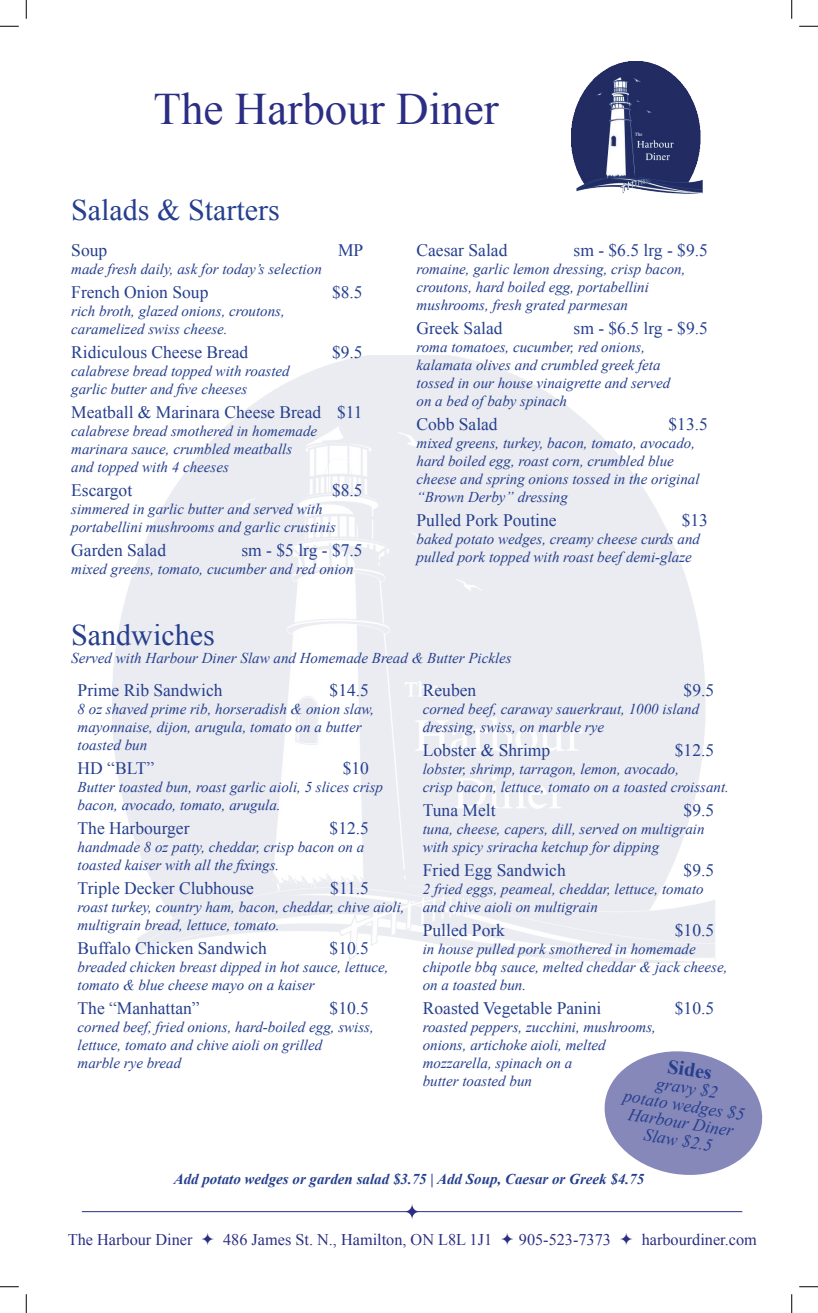
<style>
.page{position:relative;width:818px;height:1313px;background:#fff}
.page>*{position:absolute;margin:0;border:0;box-sizing:border-box;transform-origin:0 0}
.t1{font:45px "Times New Roman";color:#2b2e83}
.t2{font:30px "Times New Roman";color:#253f8e}
.t3{font:700 20px "Times New Roman";color:#253f8e}
.t4{font:17.5px "Times New Roman";color:#253f8e}
.t5{font:italic 17.5px/17.6px "Times New Roman";color:#253f8e;text-align:center}
.t6{font:16.25px "Times New Roman";color:#2b2e83}
.t7{font:italic 15px/18px "Times New Roman";color:#253f8e}
.t8{font:italic 700 15px "Times New Roman";color:#253f8e}
</style>
<div class="page">
<img style="left:571px;top:62px;width:131px;height:132px">
<hr style="left:82px;top:1211px;width:660px;height:1px;background:#2b2e83">
<svg style="left:405px;top:1204px;width:14px;height:15px"></svg>
<svg style="left:604px;top:1051px;width:159px;height:124px"></svg>
<svg style="left:0;top:25px;width:19px;height:2px"></svg>
<svg style="left:799px;top:25px;width:19px;height:2px"></svg>
<svg style="left:0;top:1286px;width:19px;height:1px"></svg>
<svg style="left:799px;top:1286px;width:19px;height:1px"></svg>
<svg style="left:25px;top:0;width:2px;height:19px"></svg>
<svg style="left:25px;top:1294px;width:2px;height:18px"></svg>
<svg style="left:791px;top:0;width:1px;height:19px"></svg>
<svg style="left:791px;top:1294px;width:1px;height:18px"></svg>
<h1 class="t1" style="left:154px;top:79px;width:346px">The Harbour Diner</h1>
<h2 class="t2" style="left:71px;top:190px;width:210px">Salads &amp; Starters</h2>
<p class="t4" style="left:71px;top:239px;width:37px">Soup</p>
<p class="t4" style="left:338px;top:239px;width:27px">MP</p>
<p class="t7" style="left:71px;top:260px;width:252px">made fresh daily, ask for today’s selection</p>
<p class="t4" style="left:71px;top:280px;width:139px">French Onion Soup</p>
<p class="t4" style="left:332px;top:280px;width:32px">$8.5</p>
<p class="t7" style="left:71px;top:302px;width:215px">rich broth, glazed onions, croutons, caramelized swiss cheese.</p>
<p class="t4" style="left:71px;top:340px;width:178px">Ridiculous Cheese Bread</p>
<p class="t4" style="left:332px;top:340px;width:32px">$9.5</p>
<p class="t7" style="left:71px;top:362px;width:220px">calabrese bread topped with roasted garlic butter and five cheeses</p>
<p class="t4" style="left:71px;top:400px;width:293px">Meatball &amp; Marinara Cheese Bread $11</p>
<p class="t7" style="left:71px;top:422px;width:247px">calabrese bread smothered in homemade marinara sauce, crumbled meatballs and topped with 4 cheeses</p>
<p class="t4" style="left:71px;top:478px;width:62px">Escargot</p>
<p class="t4" style="left:332px;top:478px;width:32px">$8.5</p>
<p class="t7" style="left:71px;top:500px;width:266px">simmered in garlic butter and served with portabellini mushrooms and garlic crustinis</p>
<p class="t4" style="left:71px;top:538px;width:96px">Garden Salad</p>
<p class="t4" style="left:241px;top:538px;width:123px">sm - $5 lrg - $7.5</p>
<p class="t7" style="left:71px;top:559px;width:284px">mixed greens, tomato, cucumber and red onion</p>
<p class="t4" style="left:416px;top:239px;width:92px">Caesar Salad</p>
<p class="t4" style="left:573px;top:239px;width:136px">sm - $6.5 lrg - $9.5</p>
<p class="t7" style="left:416px;top:260px;width:270px">romaine, garlic lemon dressing, crisp bacon, croutons, hard boiled egg, portabellini mushrooms, fresh grated parmesan</p>
<p class="t4" style="left:416px;top:316px;width:88px">Greek Salad</p>
<p class="t4" style="left:573px;top:316px;width:136px">sm - $6.5 lrg - $9.5</p>
<p class="t7" style="left:416px;top:338px;width:255px">roma tomatoes, cucumber, red onions, kalamata olives and crumbled greek feta tossed in our house vinaigrette and served on a bed of baby spinach</p>
<p class="t4" style="left:416px;top:412px;width:83px">Cobb Salad</p>
<p class="t4" style="left:668px;top:412px;width:41px">$13.5</p>
<p class="t7" style="left:416px;top:434px;width:284px">mixed greens, turkey, bacon, tomato, avocado, hard boiled egg, roast corn, crumbled blue cheese and spring onions tossed in the original “Brown Derby” dressing</p>
<p class="t4" style="left:416px;top:508px;width:142px">Pulled Pork Poutine</p>
<p class="t4" style="left:681px;top:508px;width:28px">$13</p>
<p class="t7" style="left:416px;top:530px;width:285px">baked potato wedges, creamy cheese curds and pulled pork topped with roast beef demi-glaze</p>
<h2 class="t2" style="left:71px;top:614px;width:145px">Sandwiches</h2>
<p class="t7" style="left:71px;top:648px;width:442px">Served with Harbour Diner Slaw and Homemade Bread &amp; Butter Pickles</p>
<p class="t4" style="left:78px;top:678px;width:146px">Prime Rib Sandwich</p>
<p class="t4" style="left:329px;top:678px;width:41px">$14.5</p>
<p class="t7" style="left:78px;top:699px;width:298px">8 oz shaved prime rib, horseradish &amp; onion slaw, mayonnaise, dijon, arugula, tomato on a butter toasted bun</p>
<p class="t4" style="left:78px;top:756px;width:78px">HD “BLT”</p>
<p class="t4" style="left:343px;top:756px;width:28px">$10</p>
<p class="t7" style="left:78px;top:777px;width:307px">Butter toasted bun, roast garlic aioli, 5 slices crisp bacon, avocado, tomato, arugula.</p>
<p class="t4" style="left:78px;top:816px;width:113px">The Harbourger</p>
<p class="t4" style="left:329px;top:816px;width:41px">$12.5</p>
<p class="t7" style="left:78px;top:837px;width:288px">handmade 8 oz patty, cheddar, crisp bacon on a toasted kaiser with all the fixings.</p>
<p class="t4" style="left:78px;top:876px;width:178px">Triple Decker Clubhouse</p>
<p class="t4" style="left:330px;top:876px;width:40px">$11.5</p>
<p class="t7" style="left:78px;top:897px;width:328px">roast turkey, country ham, bacon, cheddar, chive aioli, multigrain bread, lettuce, tomato.</p>
<p class="t4" style="left:78px;top:936px;width:191px">Buffalo Chicken Sandwich</p>
<p class="t4" style="left:329px;top:936px;width:41px">$10.5</p>
<p class="t7" style="left:78px;top:957px;width:312px">breaded chicken breast dipped in hot sauce, lettuce, tomato &amp; blue cheese mayo on a kaiser</p>
<p class="t4" style="left:78px;top:996px;width:123px">The “Manhattan”</p>
<p class="t4" style="left:329px;top:996px;width:41px">$10.5</p>
<p class="t7" style="left:78px;top:1017px;width:298px">corned beef, fried onions, hard-boiled egg, swiss, lettuce, tomato and chive aioli on grilled<br>marble rye bread</p>
<p class="t4" style="left:423px;top:678px;width:55px">Reuben</p>
<p class="t4" style="left:683px;top:678px;width:32px">$9.5</p>
<p class="t7" style="left:423px;top:699px;width:278px">corned beef, caraway sauerkraut, 1000 island dressing, swiss, on marble rye</p>
<p class="t4" style="left:423px;top:738px;width:129px">Lobster &amp; Shrimp</p>
<p class="t4" style="left:674px;top:738px;width:41px">$12.5</p>
<p class="t7" style="left:423px;top:759px;width:308px">lobster, shrimp, tarragon, lemon, avocado,<br>crisp bacon, lettuce, tomato on a toasted croissant.</p>
<p class="t4" style="left:423px;top:798px;width:74px">Tuna Melt</p>
<p class="t4" style="left:683px;top:798px;width:32px">$9.5</p>
<p class="t7" style="left:423px;top:819px;width:283px">tuna, cheese, capers, dill, served on multigrain with spicy sriracha ketchup for dipping</p>
<p class="t4" style="left:423px;top:858px;width:144px">Fried Egg Sandwich</p>
<p class="t4" style="left:683px;top:858px;width:32px">$9.5</p>
<p class="t7" style="left:423px;top:879px;width:282px">2 fried eggs, peameal, cheddar, lettuce, tomato and chive aioli on multigrain</p>
<p class="t4" style="left:423px;top:918px;width:84px">Pulled Pork</p>
<p class="t4" style="left:674px;top:918px;width:41px">$10.5</p>
<p class="t7" style="left:423px;top:939px;width:306px">in house pulled pork smothered in homemade chipotle bbq sauce, melted cheddar &amp; jack cheese, on a toasted bun.</p>
<p class="t4" style="left:423px;top:996px;width:180px">Roasted Vegetable Panini</p>
<p class="t4" style="left:674px;top:996px;width:41px">$10.5</p>
<p class="t7" style="left:423px;top:1017px;width:235px">roasted peppers, zucchini, mushrooms, onions, artichoke aioli, melted mozzarella, spinach on a<br>butter toasted bun</p>
<h3 class="t3" style="left:670px;top:1052px;width:46px;rotate:9deg">Sides</h3>
<p class="t5" style="left:628px;top:1068px;width:124px;rotate:9deg">gravy $2<br>potato wedges $5<br>Harbour Diner<br>Slaw $2.5</p>
<p class="t8" style="left:174px;top:1168px;width:472px">Add potato wedges or garden salad $3.75 | Add Soup, Caesar or Greek $4.75</p>
<p class="t6" style="left:68px;top:1228px;width:126px">The Harbour Diner</p>
<p class="t6" style="left:223px;top:1228px;width:270px">486 James St. N., Hamilton, ON L8L 1J1</p>
<p class="t6" style="left:519px;top:1228px;width:94px">905-523-7373</p>
<p class="t6" style="left:641px;top:1228px;width:117px">harbourdiner.com</p>
</div>
